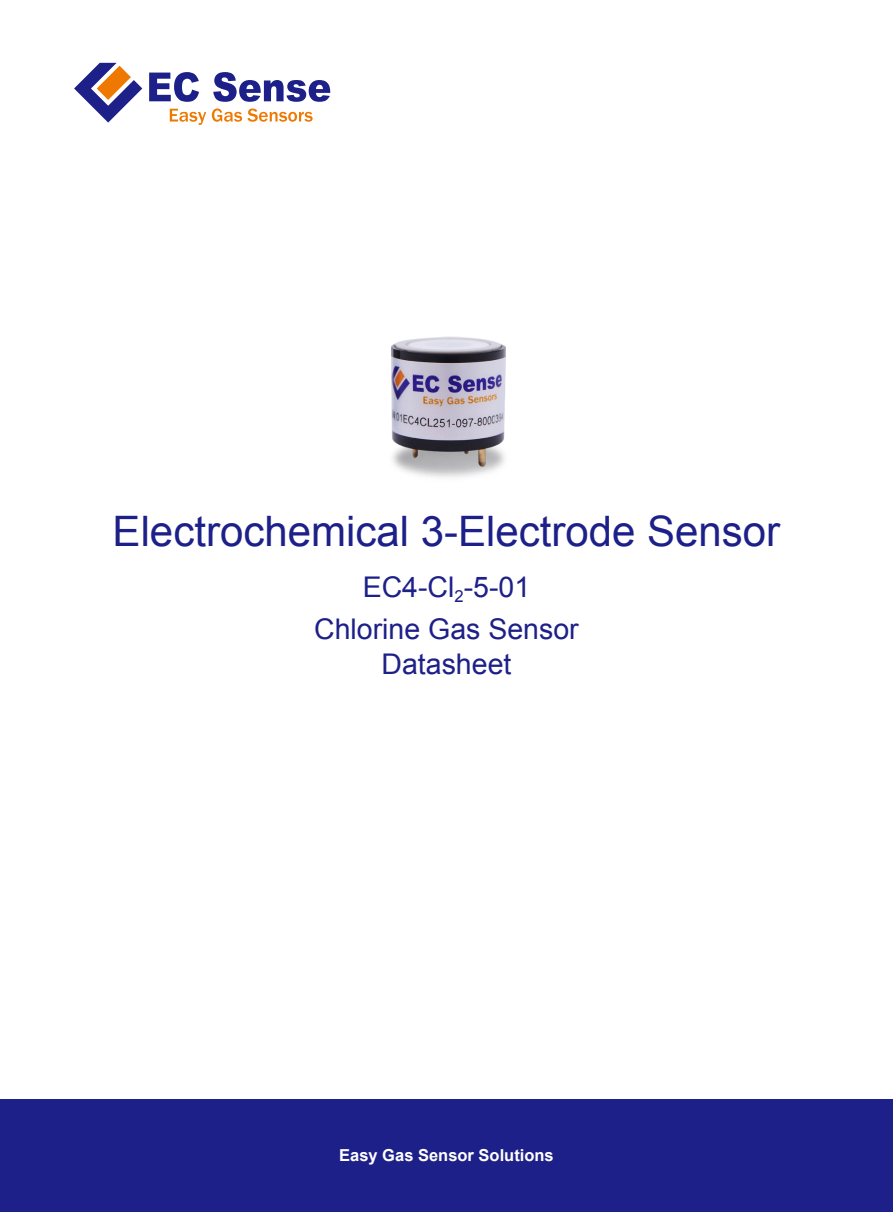
<style>
.page{position:relative;width:893px;height:1212px;background:#fff}
.page>*{position:absolute;margin:0;border:0;box-sizing:border-box;transform-origin:0 0}
.t1{font:42px "Arial";color:#1d2088}
.t2{font:28.5px/42.3px "Arial";color:#1d2088;text-align:center}
.t3{font:700 16.5px "Arial";color:#fff}
</style>
<div class="page">
<svg style="left:149px;top:72px;width:50px;height:30px"></svg>
<svg style="left:213px;top:72px;width:117px;height:30px"></svg>
<svg style="left:74px;top:63px;width:68px;height:60px"></svg>
<svg style="left:170px;top:109px;width:36px;height:16px"></svg>
<svg style="left:212px;top:108px;width:101px;height:14px"></svg>
<img style="left:391px;top:336px;width:115px;height:142px">
<div style="left:0;top:1099px;width:893px;height:113px;background:#1d2088"></div>
<h1 class="t1" style="left:113px;top:504px;width:669px">Electrochemical 3-Electrode Sensor</h1>
<p class="t2" style="left:314px;top:566px;width:266px">EC4-Cl<sub>2</sub>-5-01<br>Chlorine Gas Sensor</p>
<p class="t2" style="left:382px;top:643px;width:131px">Datasheet</p>
<p class="t3" style="left:339px;top:1144px;width:216px">Easy Gas Sensor Solutions</p>
</div>
